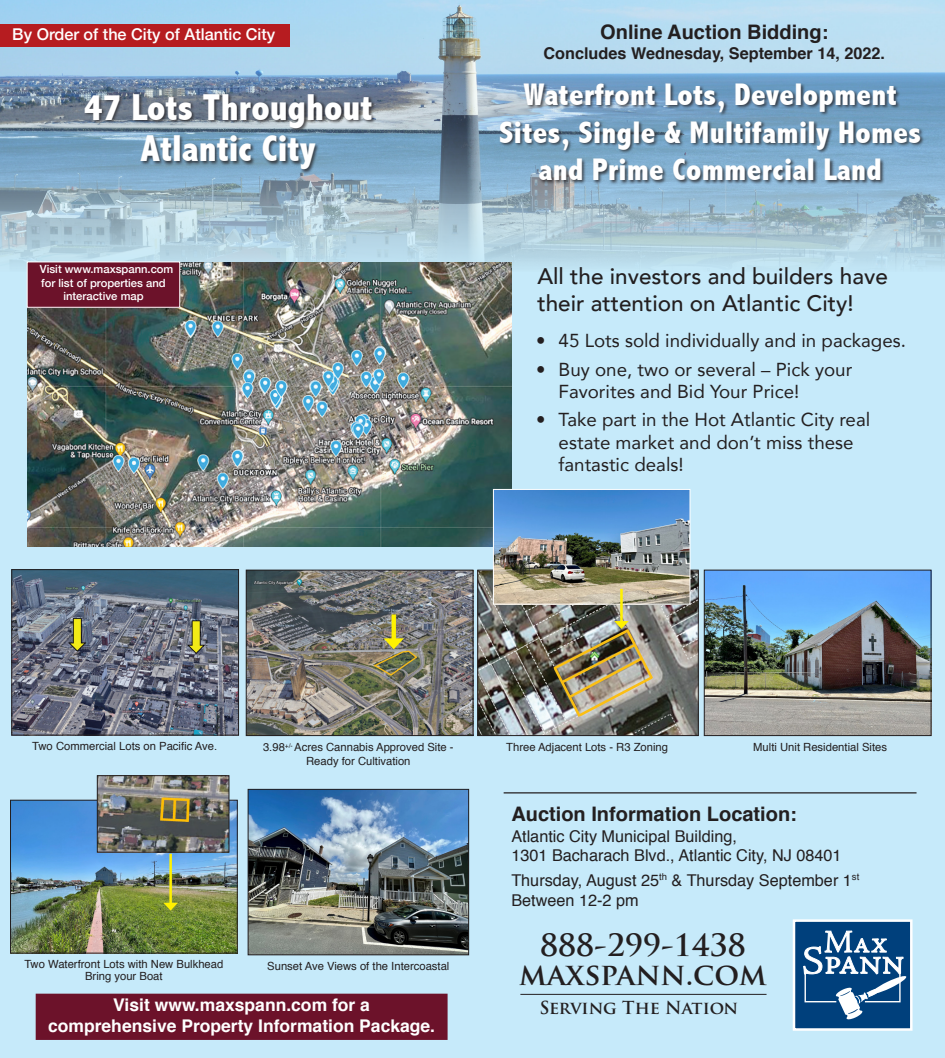
<style>
.page{position:relative;width:945px;height:1058px;background:#c6eafa}
.page>*{position:absolute;margin:0;border:0;box-sizing:border-box;transform-origin:0 0}
.t1{font:800 condensed 37.5px/41.2px "Abadi";color:#fff;text-align:center}
.t2{font:800 condensed 31.25px/37.5px "Abadi";letter-spacing:.01em;color:#fff;text-align:center}
.t3{font:700 30px/28.8px "Trajan Pro";color:#231f20;text-align:center}
.t4{font:500 22.5px/27px "Avenir";color:#231f20}
.t5{font:700 20px "Helvetica";color:#231f20}
.t6{font:18.75px/22.5px "Avenir";color:#231f20}
.t7{font:700 17.5px/21px "Helvetica";color:#fff;text-align:center}
.t8{font:700 17.5px "Trajan Pro";letter-spacing:-.01em;color:#231f20}
.t9{font:16.25px/19.5px "Helvetica";color:#231f20}
.t10{font:700 16.25px "Helvetica";color:#231f20}
.t11{font:500 16.25px "Helvetica Neue";color:#fff}
.t12{font:11.25px/13.5px "Helvetica";color:#231f20;text-align:center}
.t13{font:500 11.25px/13.5px "Helvetica Neue";color:#fff;text-align:center}
</style>
<div class="page">
<img style="left:0;top:0;width:945px;height:271px">
<img style="left:28px;top:263px;width:483px;height:283px">
<img style="left:13px;top:571px;width:224px;height:162px">
<div style="left:11px;top:569px;width:228px;height:166px;border:1px solid #231f20"></div>
<img style="left:12px;top:801px;width:224px;height:150px">
<div style="left:10px;top:799px;width:228px;height:154px;border:1px solid #231f20"></div>
<img style="left:248px;top:571px;width:223px;height:163px">
<div style="left:246px;top:569px;width:227px;height:167px;border:1px solid #231f20"></div>
<img style="left:250px;top:791px;width:217px;height:162px">
<div style="left:248px;top:789px;width:221px;height:166px;border:1px solid #231f20"></div>
<img style="left:479px;top:571px;width:218px;height:163px">
<div style="left:477px;top:569px;width:222px;height:167px;border:1px solid #231f20"></div>
<img style="left:706px;top:571px;width:224px;height:163px">
<div style="left:704px;top:569px;width:228px;height:167px;border:1px solid #231f20"></div>
<hr style="left:392px;top:614px;width:4px;height:28px;background:#fff101">
<svg style="left:384px;top:638px;width:20px;height:11px"></svg>
<hr style="left:169px;top:853px;width:3px;height:52px;background:#fff101">
<svg style="left:163px;top:902px;width:15px;height:8px"></svg>
<div style="left:795px;top:920px;width:115px;height:109px;background:#00407c"></div>
<svg style="left:804px;top:930px;width:103px;height:89px"></svg>
<div style="left:793px;top:919px;width:120px;height:111px;border:2px solid #fff"></div>
<div style="left:38px;top:995px;width:408px;height:43px;background:#6c122a"></div>
<div style="left:36px;top:993px;width:412px;height:46px;border:4px solid #6c122a"></div>
<hr style="left:520px;top:994px;width:247px;height:1px;background:#231f20">
<div style="left:0;top:24px;width:289px;height:22px;background:#b61c20"></div>
<div style="left:499px;top:83px;width:426px;height:101px;background:#231f20;opacity:.75"></div>
<div style="left:84px;top:93px;width:292px;height:81px;background:#231f20;opacity:.75"></div>
<img style="left:495px;top:491px;width:193px;height:111px">
<div style="left:493px;top:489px;width:197px;height:115px;border:1px solid #fff"></div>
<img style="left:99px;top:777px;width:128px;height:73px">
<div style="left:97px;top:775px;width:132px;height:77px;border:1px solid #231f20"></div>
<hr style="left:504px;top:792px;width:413px;height:1px;background:#231f20">
<div style="left:27px;top:262px;width:153px;height:45px;background:#6c122a"></div>
<div style="left:27px;top:261px;width:153px;height:47px;border:1px solid #fff"></div>
<hr style="left:620px;top:589px;width:3px;height:34px;background:#fff101">
<svg style="left:614px;top:621px;width:15px;height:8px"></svg>
<p class="t11" style="left:12px;top:21px;width:265px">By Order of the City of Atlantic City</p>
<p class="t1" style="left:84px;top:87px;width:290px">47 Lots Throughout<br>Atlantic City</p>
<p class="t13" style="left:40px;top:262px;width:135px">Visit www.maxspann.com for list of properties and interactive map</p>
<p class="t5" style="left:600px;top:16px;width:230px">Online Auction Bidding:</p>
<p class="t10" style="left:543px;top:40px;width:343px">Concludes Wednesday, September 14, 2022.</p>
<p class="t2" style="left:499px;top:76px;width:423px">Waterfront Lots, Development<br>Sites, Single &amp; Multifamily Homes and Prime Commercial Land</p>
<p class="t4" style="left:537px;top:262px;width:352px">All the investors and builders have their attention on Atlantic City!</p>
<p class="t6" style="left:536px;top:329px;width:371px">• 45 Lots sold individually and in packages.</p>
<p class="t6" style="left:559px;top:357px;width:295px;text-indent:-22px">• Buy one, two or several – Pick your<br>Favorites and Bid Your Price!</p>
<p class="t6" style="left:559px;top:408px;width:313px;text-indent:-22px">• Take part in the Hot Atlantic City real estate market and don’t miss these fantastic deals!</p>
<p class="t12" style="left:32px;top:740px;width:186px">Two Commercial Lots on Pacific Ave.</p>
<p class="t12" style="left:263px;top:741px;width:192px">3.98<sup>+/-</sup> Acres Cannabis Approved Site -<br>Ready for Cultivation</p>
<p class="t12" style="left:24px;top:957px;width:201px">Two Waterfront Lots with New Bulkhead</p>
<p class="t12" style="left:85px;top:970px;width:79px">Bring your Boat</p>
<p class="t12" style="left:267px;top:959px;width:184px">Sunset Ave Views of the Intercoastal</p>
<p class="t12" style="left:506px;top:741px;width:163px">Three Adjacent Lots - R3 Zoning</p>
<p class="t12" style="left:753px;top:741px;width:135px">Multi Unit Residential Sites</p>
<p class="t5" style="left:511px;top:797px;width:287px">Auction Information Location:</p>
<p class="t9" style="left:511px;top:827px;width:332px">Atlantic City Municipal Building,<br>1301 Bacharach Blvd., Atlantic City, NJ 08401</p>
<p class="t9" style="left:511px;top:870px;width:350px;line-height:20px">Thursday, August 25<sup>th</sup> &amp; Thursday September 1<sup>st<br></sup>Between 12-2 pm</p>
<p class="t3" style="left:519px;top:930px;width:249px">888-299-1438 maxspann.com</p>
<p class="t7" style="left:48px;top:994px;width:389px">Visit www.maxspann.com for a comprehensive Property Information Package.</p>
<p class="t8" style="left:539px;top:996px;width:201px">Serving The Nation</p>
</div>
